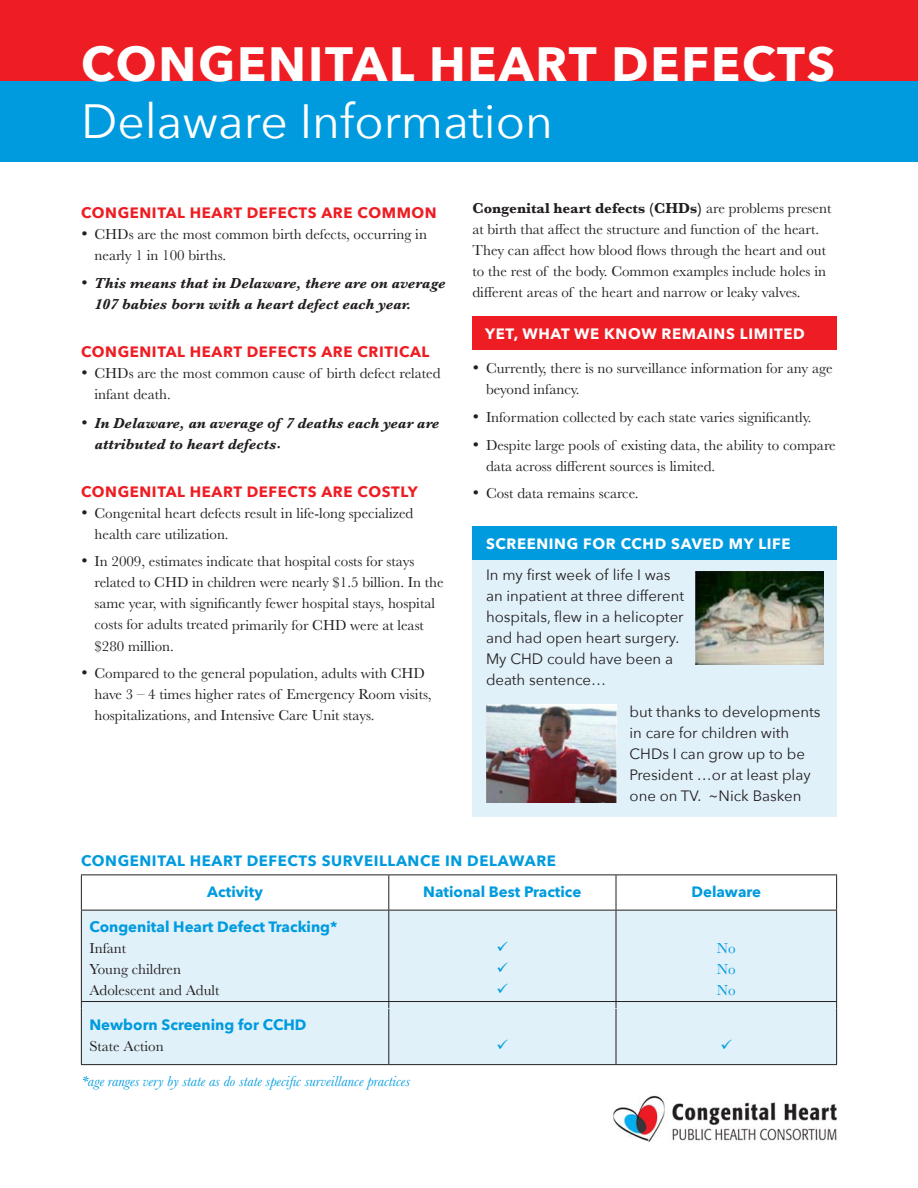
<style>
.page{position:relative;width:918px;height:1188px;background:#fff}
.page>*{position:absolute;margin:0;border:0;box-sizing:border-box;transform-origin:0 0}
.t1{font:700 48px "Avenir Next";letter-spacing:.04em;color:#fff}
.t2{font:48px "Avenir Next";color:#fff}
.t3{font:15px/21px "Baskerville";color:#231f20}
.t4{font:15px/21px "Avenir Next";color:#231f20}
.t5{font:italic 700 15px/21px "Baskerville";color:#231f20}
.t6{font:700 15px "Avenir Next";letter-spacing:.04em;color:#ee1d23}
.t7{font:700 15px "Avenir Next";color:#009bde}
.t8{font:italic 15px "Baskerville";color:#009bde}
.t9{font:700 15px "Avenir Next";letter-spacing:.04em;color:#fff}
.t10{font:700 15px "Avenir Next";letter-spacing:.04em;color:#009bde}
.t11{font:15px "Baskerville";color:#009bde}
.s1{font-weight:700}
</style>
<div class="page">
<div style="left:472px;top:317px;width:365px;height:33px;background:#ee1d23"></div>
<div style="left:472px;top:526px;width:365px;height:291px;background:#e1f1fa"></div>
<div style="left:0;top:0;width:918px;height:162px;background:#009bde"></div>
<div style="left:0;top:0;width:918px;height:81px;background:#ee1d23"></div>
<div style="left:82px;top:911px;width:754px;height:153px;background:#e1f1fa"></div>
<hr style="left:81px;top:874px;width:308px;height:1px;background:#231f20">
<hr style="left:81px;top:875px;width:1px;height:35px;background:#231f20">
<hr style="left:389px;top:874px;width:227px;height:1px;background:#231f20">
<hr style="left:388px;top:875px;width:1px;height:35px;background:#231f20">
<hr style="left:616px;top:874px;width:221px;height:1px;background:#231f20">
<hr style="left:616px;top:875px;width:1px;height:35px;background:#231f20">
<hr style="left:836px;top:875px;width:1px;height:35px;background:#231f20">
<hr style="left:81px;top:910px;width:308px;height:1px;background:#231f20">
<hr style="left:81px;top:910px;width:1px;height:98px;background:#231f20">
<hr style="left:389px;top:910px;width:227px;height:1px;background:#231f20">
<hr style="left:388px;top:910px;width:1px;height:98px;background:#231f20">
<hr style="left:616px;top:910px;width:221px;height:1px;background:#231f20">
<hr style="left:616px;top:910px;width:1px;height:98px;background:#231f20">
<hr style="left:836px;top:910px;width:1px;height:98px;background:#231f20">
<hr style="left:81px;top:1008px;width:1px;height:56px;background:#231f20">
<hr style="left:388px;top:1009px;width:1px;height:55px;background:#231f20">
<hr style="left:616px;top:1009px;width:1px;height:55px;background:#231f20">
<hr style="left:836px;top:1008px;width:1px;height:56px;background:#231f20">
<hr style="left:81px;top:1064px;width:308px;height:1px;background:#231f20">
<hr style="left:389px;top:1064px;width:227px;height:1px;background:#231f20">
<hr style="left:616px;top:1064px;width:221px;height:1px;background:#231f20">
<img style="left:613px;top:1095px;width:224px;height:48px">
<img style="left:486px;top:704px;width:130px;height:99px">
<div style="left:472px;top:526px;width:365px;height:34px;background:#009bde"></div>
<hr style="left:82px;top:1001px;width:754px;height:1px;background:#231f20">
<img style="left:696px;top:572px;width:128px;height:92px">
<svg style="left:498px;top:941px;width:10px;height:10px"></svg>
<svg style="left:498px;top:962px;width:10px;height:10px"></svg>
<svg style="left:498px;top:983px;width:10px;height:10px"></svg>
<svg style="left:498px;top:1039px;width:10px;height:10px"></svg>
<svg style="left:722px;top:1039px;width:10px;height:10px"></svg>
<p class="t1" style="left:81px;top:23px;width:756px">CONGENITAL HEART DEFECTS</p>
<p class="t2" style="left:81px;top:81px;width:473px">Delaware Information</p>
<p class="t6" style="left:81px;top:199px;width:357px">CONGENITAL HEART DEFECTS ARE COMMON</p>
<p class="t3" style="left:94px;top:224px;width:334px;text-indent:-14px">• CHDs are the most common birth defects, occurring in nearly 1 in 100 births.</p>
<p class="t5" style="left:94px;top:273px;width:352px;text-indent:-14px">• This means that in Delaware, there are on average<br>107 babies born with a heart defect each year.</p>
<p class="t6" style="left:81px;top:339px;width:350px">CONGENITAL HEART DEFECTS ARE CRITICAL</p>
<p class="t3" style="left:94px;top:363px;width:347px;text-indent:-14px">• CHDs are the most common cause of birth defect related infant death.</p>
<p class="t5" style="left:94px;top:412px;width:346px;text-indent:-14px">• In Delaware, an average of 7 deaths each year are attributed to heart defects.</p>
<p class="t6" style="left:81px;top:478px;width:338px">CONGENITAL HEART DEFECTS ARE COSTLY</p>
<p class="t3" style="left:94px;top:502px;width:320px;text-indent:-14px">• Congenital heart defects result in life-long specialized health care utilization.</p>
<p class="t3" style="left:94px;top:551px;width:351px;text-indent:-14px">• In 2009, estimates indicate that hospital costs for stays related to CHD in children were nearly $1.5 billion. In the same year, with significantly fewer hospital stays, hospital costs for adults treated primarily for CHD were at least $280 million.</p>
<p class="t3" style="left:94px;top:663px;width:339px;text-indent:-14px">• Compared to the general population, adults with CHD have 3 – 4 times higher rates of Emergency Room visits, hospitalizations, and Intensive Care Unit stays.</p>
<p class="t3" style="left:472px;top:197px;width:361px"><span class="s1">Congenital heart defects (CHDs)</span> are problems present at birth that affect the structure and function of the heart.<br>They can affect how blood flows through the heart and out to the rest of the body. Common examples include holes in different areas of the heart and narrow or leaky valves.</p>
<p class="t9" style="left:485px;top:320px;width:321px">YET, WHAT WE KNOW REMAINS LIMITED</p>
<p class="t3" style="left:486px;top:358px;width:348px;text-indent:-14px">• Currently, there is no surveillance information for any age beyond infancy.</p>
<p class="t3" style="left:472px;top:407px;width:341px">• Information collected by each state varies significantly.</p>
<p class="t3" style="left:486px;top:434px;width:351px;text-indent:-14px">• Despite large pools of existing data, the ability to compare data across different sources is limited.</p>
<p class="t3" style="left:472px;top:483px;width:168px">• Cost data remains scarce.</p>
<p class="t9" style="left:486px;top:530px;width:306px">SCREENING FOR CCHD SAVED MY LIFE</p>
<p class="t4" style="left:486px;top:564px;width:200px">In my first week of life I was an inpatient at three different hospitals, flew in a helicopter and had open heart surgery.<br>My CHD could have been a death sentence…</p>
<p class="t4" style="left:630px;top:700px;width:193px">but thanks to developments in care for children with<br>CHDs I can grow up to be<br>President …or at least play one on TV. ~Nick Basken</p>
<p class="t10" style="left:81px;top:847px;width:477px">CONGENITAL HEART DEFECTS SURVEILLANCE IN DELAWARE</p>
<p class="t7" style="left:207px;top:878px;width:57px">Activity</p>
<p class="t7" style="left:423px;top:878px;width:160px">National Best Practice</p>
<p class="t7" style="left:691px;top:878px;width:71px">Delaware</p>
<p class="t7" style="left:89px;top:914px;width:250px">Congenital Heart Defect Tracking*</p>
<p class="t3" style="left:89px;top:938px;width:38px">Infant</p>
<p class="t3" style="left:89px;top:959px;width:93px">Young children</p>
<p class="t3" style="left:89px;top:980px;width:132px">Adolescent and Adult</p>
<p class="t11" style="left:717px;top:938px;width:20px">No</p>
<p class="t11" style="left:717px;top:959px;width:20px">No</p>
<p class="t11" style="left:717px;top:980px;width:20px">No</p>
<p class="t7" style="left:89px;top:1012px;width:219px">Newborn Screening for CCHD</p>
<p class="t3" style="left:89px;top:1036px;width:76px">State Action</p>
<p class="t8" style="left:81px;top:1071px;width:331px">*age ranges very by state as do state specific surveillance practices</p>
</div>
